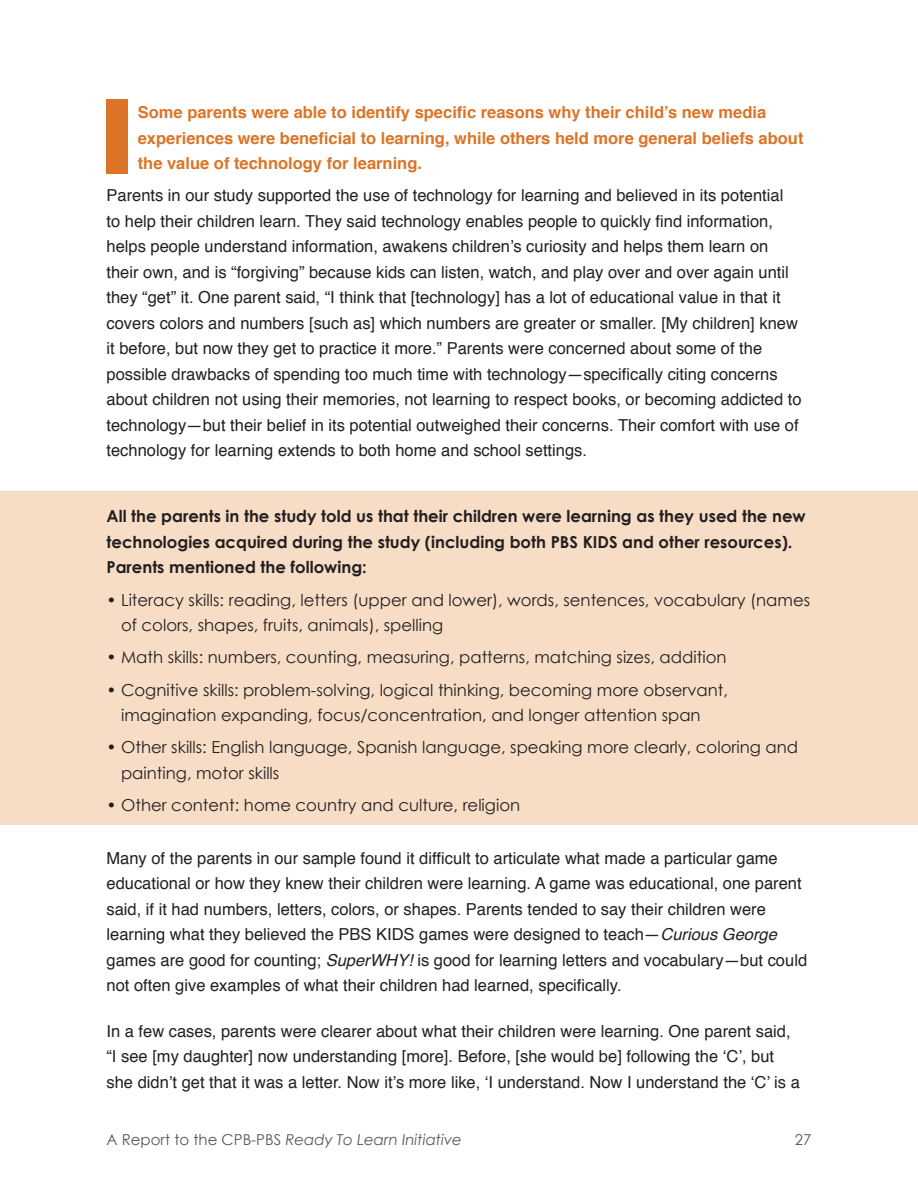
<style>
.page{position:relative;width:918px;height:1188px;background:#fff}
.page>*{position:absolute;margin:0;border:0;box-sizing:border-box;transform-origin:0 0}
.Body{font:16.5px/25.5px "Helvetica";color:#231f20}
.highlight_text{font:16.5px/25.5px "Century Gothic";color:#231f20}
.highlight_text-2{font:700 16.5px/25.5px "Century Gothic";color:#231f20}
.highlight_text-3{font:700 16.5px/25.5px "Helvetica";color:#db7427}
.t1{font:italic 15px "Century Gothic";color:#57585a}
.t2{font:15px "Century Gothic";color:#57585a}
.s1{font-style:italic}
.s2{font-style:normal}
</style>
<div class="page">
<div style="left:0;top:492px;width:918px;height:333px;background:#f7ddc6"></div>
<div style="left:106px;top:100px;width:22px;height:74px;background:#db7427"></div>
<p class="highlight_text-3" style="left:138px;top:100px;width:667px">Some parents were able to identify specific reasons why their child’s new media experiences were beneficial to learning, while others held more general beliefs about the value of technology for learning.</p>
<p class="Body" style="left:106px;top:183px;width:697px">Parents in our study supported the use of technology for learning and believed in its potential<br>to help their children learn. They said technology enables people to quickly find information, helps people understand information, awakens children’s curiosity and helps them learn on their own, and is “forgiving” because kids can listen, watch, and play over and over again until they “get” it. One parent said, “I think that [technology] has a lot of educational value in that it covers colors and numbers [such as] which numbers are greater or smaller. [My children] knew it before, but now they get to practice it more.” Parents were concerned about some of the possible drawbacks of spending too much time with technology—specifically citing concerns about children not using their memories, not learning to respect books, or becoming addicted to technology—but their belief in its potential outweighed their concerns. Their comfort with use of technology for learning extends to both home and school settings.</p>
<p class="highlight_text-2" style="left:106px;top:503px;width:701px">All the parents in the study told us that their children were learning as they used the new technologies acquired during the study (including both PBS KIDS and other resources).<br>Parents mentioned the following:</p>
<p class="highlight_text" style="left:121px;top:587px;width:691px;text-indent:-15px">• Literacy skills: reading, letters (upper and lower), words, sentences, vocabulary (names of colors, shapes, fruits, animals), spelling</p>
<p class="highlight_text" style="left:106px;top:645px;width:622px">• Math skills: numbers, counting, measuring, patterns, matching sizes, addition</p>
<p class="highlight_text" style="left:121px;top:677px;width:609px;text-indent:-15px">• Cognitive skills: problem-solving, logical thinking, becoming more observant, imagination expanding, focus/concentration, and longer attention span</p>
<p class="highlight_text" style="left:121px;top:735px;width:679px;text-indent:-15px">• Other skills: English language, Spanish language, speaking more clearly, coloring and painting, motor skills</p>
<p class="highlight_text" style="left:106px;top:792px;width:415px">• Other content: home country and culture, religion</p>
<p class="Body" style="left:106px;top:846px;width:702px">Many of the parents in our sample found it difficult to articulate what made a particular game educational or how they knew their children were learning. A game was educational, one parent said, if it had numbers, letters, colors, or shapes. Parents tended to say their children were learning what they believed the PBS KIDS games were designed to teach—<span class="s1">Curious George </span>games are good for counting; <span class="s1">SuperWHY!</span> is good for learning letters and vocabulary—but could not often give examples of what their children had learned, specifically.</p>
<p class="Body" style="left:106px;top:1019px;width:695px">In a few cases, parents were clearer about what their children were learning. One parent said, “I see [my daughter] now understanding [more]. Before, [she would be] following the ‘C’, but she didn’t get that it was a letter. Now it’s more like, ‘I understand. Now I understand the ‘C’ is a</p>
<p class="t1" style="left:106px;top:1130px;width:357px"><span class="s2">A Report to the CPB-PBS</span> Ready To Learn Initiative</p>
<p class="t2" style="left:795px;top:1130px;width:18px">27</p>
</div>
